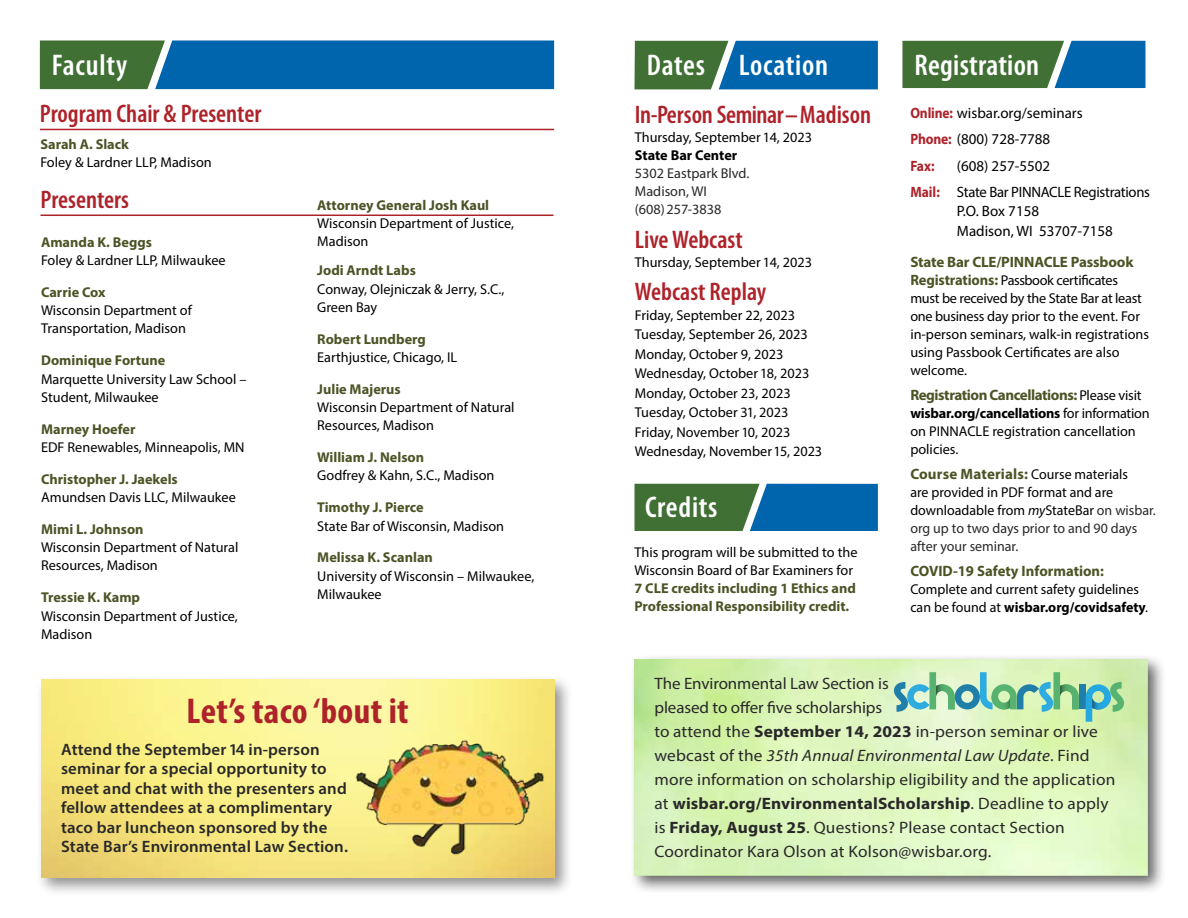
<style>
.page{position:relative;width:1188px;height:918px;background:#fff}
.page>*{position:absolute;margin:0;border:0;box-sizing:border-box;transform-origin:0 0}
.t1{font:700 condensed 36px "Myriad Pro";letter-spacing:.01em;color:#ae222a}
.t2{font:600 condensed 30px "Myriad Pro";letter-spacing:.02em;color:#fff}
.t3{font:600 condensed 25.5px "Myriad Pro";color:#ae222a}
.t4{font:16.5px/24px "Myriad Pro";letter-spacing:.01em;color:#292829}
.t5{font:600 16.5px/19.5px "Myriad Pro";letter-spacing:.01em;color:#292829}
.t6{font:15px/26.2px "Myriad Pro";color:#000}
.t7{font:700 15px "Myriad Pro";letter-spacing:-.01em;color:#4c5426}
.t8{font:15px/26.2px "Myriad Pro";letter-spacing:-.02em;color:#000}
.t9{font:700 15px "Myriad Pro";letter-spacing:-.03em;color:#4c5426}
.t10{font:700 15px "Myriad Pro";letter-spacing:.01em;color:#4c5426}
.t11{font:14.25px/18px "Myriad Pro";color:#000}
.t12{font:700 14.25px/18px "Myriad Pro";color:#4c5426}
.t13{font:14.25px/18px "Myriad Pro";color:#292829}
.t14{font:700 14.25px "Myriad Pro";letter-spacing:-.005em;color:#000}
.s1{font-weight:700;color:#ae222a}
.s2{font-weight:700;font-size:15px;color:#4c5426}
.s3{font-weight:400;font-size:14.25px;color:#000}
.s4{font-weight:700}
.s5{color:#000}
.s6{font-style:italic;color:#000}
.s7{font-style:italic}
</style>
<div class="page">
<svg style="left:40px;top:40px;width:514px;height:49px;background:#146b93"></svg>
<hr style="left:40px;top:129px;width:514px;height:1px;background:#ae222a">
<hr style="left:40px;top:215px;width:514px;height:1px;background:#ae222a">
<div style="left:35px;top:674px;width:538px;height:223px;background:#000;opacity:.6"></div>
<img style="left:41px;top:680px;width:513px;height:198px">
<img style="left:347px;top:730px;width:204px;height:146px">
<svg style="left:635px;top:484px;width:243px;height:47px;background:#266e75"></svg>
<svg style="left:635px;top:41px;width:243px;height:48px;background:#1e6d85"></svg>
<svg style="left:902px;top:41px;width:243px;height:47px;background:#317063"></svg>
<div style="left:629px;top:654px;width:537px;height:240px;background:#000;opacity:.6"></div>
<img style="left:634px;top:660px;width:514px;height:216px">
<div style="left:1079px;top:684px;width:6px;height:25px;background:#1f7fa8"></div>
<svg style="left:894px;top:672px;width:185px;height:40px;background:#9cd2b3"></svg>
<svg style="left:1086px;top:682px;width:38px;height:40px;background:#85ccb0"></svg>
<h2 class="t2" style="left:52px;top:46px;width:77px">Faculty</h2>
<h3 class="t3" style="left:40px;top:98px;width:223px">Program Chair &amp; Presenter</h3>
<p class="t12" style="left:40px;top:135px;width:90px">Sarah A. Slack</p>
<p class="t11" style="left:40px;top:153px;width:173px">Foley &amp; Lardner LLP, Madison</p>
<h3 class="t3" style="left:40px;top:184px;width:90px">Presenters</h3>
<p class="t12" style="left:41px;top:233px;width:112px">Amanda K. Beggs</p>
<p class="t11" style="left:41px;top:251px;width:186px">Foley &amp; Lardner LLP, Milwaukee</p>
<p class="t12" style="left:41px;top:283px;width:66px">Carrie Cox</p>
<p class="t11" style="left:41px;top:301px;width:152px">Wisconsin Department of<br>Transportation, Madison</p>
<p class="t12" style="left:41px;top:351px;width:126px">Dominique Fortune</p>
<p class="t11" style="left:41px;top:369px;width:207px">Marquette University Law School –<br>Student, Milwaukee</p>
<p class="t12" style="left:41px;top:419px;width:96px">Marney Hoefer</p>
<p class="t11" style="left:41px;top:438px;width:205px">EDF Renewables, Minneapolis, MN</p>
<p class="t12" style="left:41px;top:470px;width:138px">Christopher J. Jaekels</p>
<p class="t11" style="left:41px;top:488px;width:196px">Amundsen Davis LLC, Milwaukee</p>
<p class="t12" style="left:41px;top:520px;width:104px">Mimi L. Johnson</p>
<p class="t11" style="left:41px;top:538px;width:199px">Wisconsin Department of Natural<br>Resources, Madison</p>
<p class="t12" style="left:41px;top:588px;width:101px">Tressie K. Kamp</p>
<p class="t11" style="left:41px;top:606px;width:198px">Wisconsin Department of Justice,<br>Madison</p>
<p class="t12" style="left:317px;top:196px;width:173px">Attorney General Josh Kaul</p>
<p class="t11" style="left:317px;top:214px;width:198px">Wisconsin Department of Justice,<br>Madison</p>
<p class="t12" style="left:317px;top:261px;width:100px">Jodi Arndt Labs</p>
<p class="t11" style="left:317px;top:279px;width:189px">Conway, Olejniczak &amp; Jerry, S.C.,<br>Green Bay</p>
<p class="t12" style="left:317px;top:329px;width:110px">Robert Lundberg</p>
<p class="t11" style="left:317px;top:348px;width:142px">Earthjustice, Chicago, IL</p>
<p class="t12" style="left:317px;top:380px;width:85px">Julie Majerus</p>
<p class="t11" style="left:317px;top:398px;width:199px">Wisconsin Department of Natural<br>Resources, Madison</p>
<p class="t12" style="left:317px;top:448px;width:108px">William J. Nelson</p>
<p class="t11" style="left:317px;top:466px;width:179px">Godfrey &amp; Kahn, S.C., Madison</p>
<p class="t12" style="left:317px;top:498px;width:108px">Timothy J. Pierce</p>
<p class="t11" style="left:317px;top:517px;width:188px">State Bar of Wisconsin, Madison</p>
<p class="t12" style="left:317px;top:548px;width:117px">Melissa K. Scanlan</p>
<p class="t11" style="left:317px;top:567px;width:219px">University of Wisconsin – Milwaukee,<br>Milwaukee</p>
<h1 class="t1" style="left:187px;top:688px;width:224px">Let’s taco ‘bout it</h1>
<p class="t5" style="left:61px;top:739px;width:288px">Attend the September 14 in-person seminar for a special opportunity to meet and chat with the presenters and fellow attendees at a complimentary taco bar luncheon sponsored by the State Bar’s Environmental Law Section.</p>
<h2 class="t2" style="left:647px;top:46px;width:183px">Dates Location</h2>
<h3 class="t3" style="left:635px;top:99px;width:238px">In-Person Seminar – Madison</h3>
<p class="t11" style="left:635px;top:128px;width:179px">Thursday, September 14, 2023</p>
<p class="t14" style="left:635px;top:146px;width:104px">State Bar Center</p>
<p class="t13" style="left:635px;top:164px;width:116px">5302 Eastpark Blvd.<br>Madison, WI<br>(608) 257-3838</p>
<h3 class="t3" style="left:635px;top:223px;width:109px">Live Webcast</h3>
<p class="t11" style="left:635px;top:253px;width:179px">Thursday, September 14, 2023</p>
<h3 class="t3" style="left:635px;top:276px;width:133px">Webcast Replay</h3>
<p class="t11" style="left:635px;top:305px;width:189px;line-height:19.5px">Friday, September 22, 2023<br>Tuesday, September 26, 2023<br>Monday, October 9, 2023<br>Wednesday, October 18, 2023<br>Monday, October 23, 2023<br>Tuesday, October 31, 2023<br>Friday, November 10, 2023<br>Wednesday, November 15, 2023</p>
<h2 class="t2" style="left:645px;top:489px;width:74px">Credits</h2>
<p class="t11" style="left:634px;top:543px;width:225px">This program will be submitted to the<br>Wisconsin Board of Bar Examiners for</p>
<p class="t12" style="left:634px;top:578px;width:223px">7 CLE credits including 1 Ethics and<br>Professional Responsibility credit.</p>
<h2 class="t2" style="left:914px;top:46px;width:126px">Registration</h2>
<p class="t6" style="left:910px;top:100px;width:174px"><span class="s1">Online:</span> wisbar.org/seminars<br><span class="s1">Phone:</span> (800) 728-7788<br><span class="s1">Fax:</span></p>
<p class="t8" style="left:910px;top:152px;width:241px;text-indent:47px">(608) 257-5502<br><span class="s1">Mail:</span> State Bar PINNACLE Registrations</p>
<p class="t6" style="left:957px;top:201px;width:158px;line-height:19.5px">P.O. Box 7158<br>Madison, WI 53707-7158</p>
<p class="t7" style="left:910px;top:253px;width:225px">State Bar CLE/PINNACLE Passbook</p>
<p class="t11" style="left:910px;top:271px;width:240px"><span class="s2">Registrations:</span> Passbook certificates must be received by the State Bar at least one business day prior to the event. For in-person seminars, walk-in registrations using Passbook Certificates are also welcome.</p>
<p class="t9" style="left:910px;top:385px;width:233px">Registration Cancellations: <span class="s3">Please visit</span></p>
<p class="t11" style="left:910px;top:404px;width:241px"><span class="s4">wisbar.org/cancellations</span> for information on PINNACLE registration cancellation policies.</p>
<p class="t10" style="left:910px;top:464px;width:219px">Course Materials: <span class="s3">Course materials</span></p>
<p class="t13" style="left:910px;top:483px;width:247px"><span class="s5">are provided in PDF format and are downloadable from</span> <span class="s6">my</span><span class="s5">StateBar</span> on wisbar. org up to two days prior to and 90 days after your seminar.</p>
<p class="t7" style="left:910px;top:561px;width:195px">COVID-19 Safety Information:</p>
<p class="t11" style="left:910px;top:580px;width:239px">Complete and current safety guidelines can be found at <span class="s4">wisbar.org/covidsafety</span>.</p>
<p class="t4" style="left:654px;top:672px;width:462px">The Environmental Law Section is<br>pleased to offer five scholarships<br>to attend the <span class="s4">September 14, 2023</span> in-person seminar or live webcast of the <span class="s7">35th Annual Environmental Law Update</span>. Find more information on scholarship eligibility and the application at <span class="s4">wisbar.org/EnvironmentalScholarship</span>. Deadline to apply is <span class="s4">Friday, August 25</span>. Questions? Please contact Section Coordinator Kara Olson at Kolson@wisbar.org.</p>
</div>
